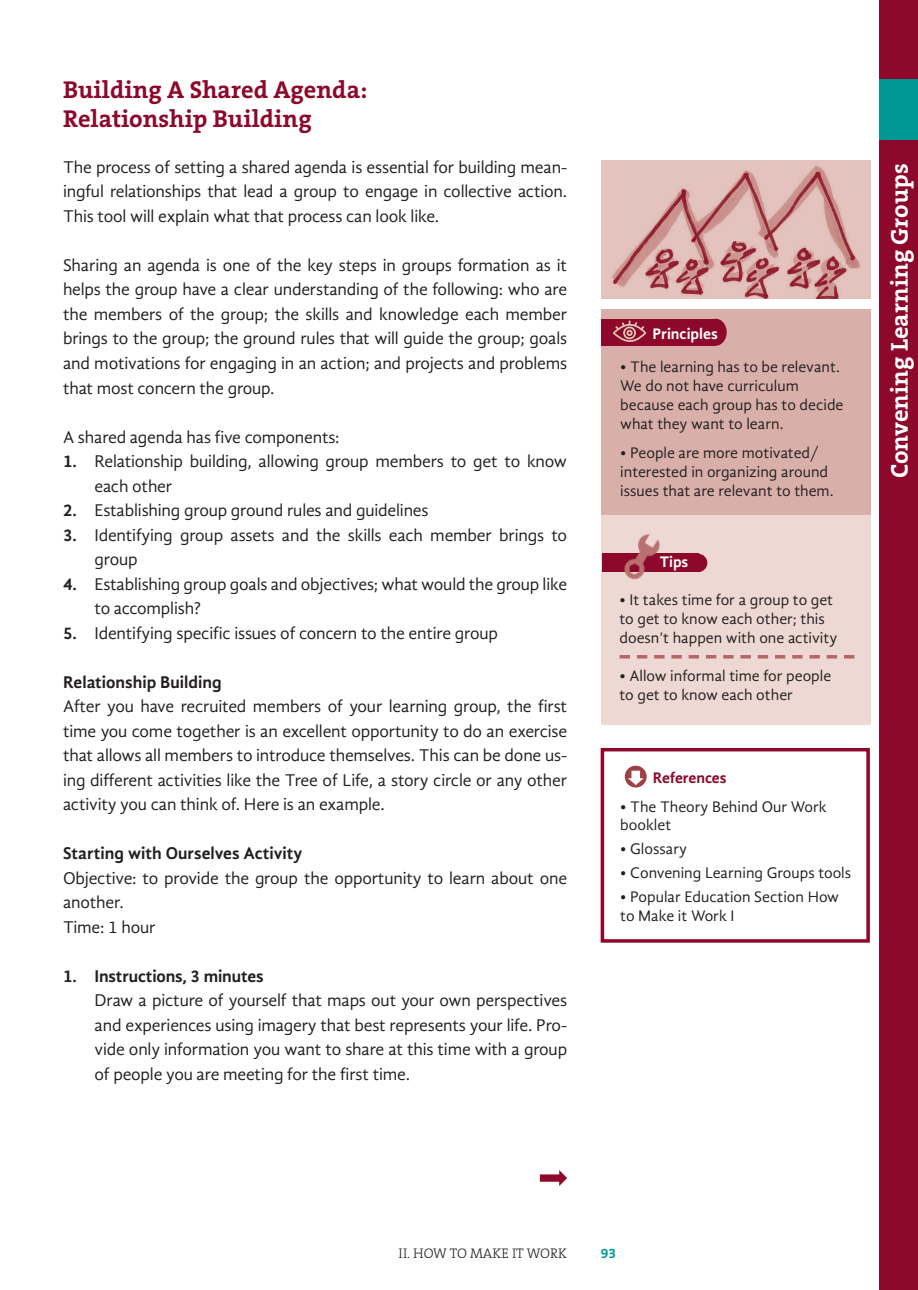
<style>
.page{position:relative;width:918px;height:1290px;background:#fff}
.page>*{position:absolute;margin:0;border:0;box-sizing:border-box;transform-origin:0 0}
.t1{font:700 24.5px/29.4px "The Serif B7";color:#8d082a}
.t2{font:700 24.5px "The Serif B7";color:#fff}
.t3{font:17.5px/24.5px "Gandhi Sans";letter-spacing:-.01em;color:#231f20;text-align:justify}
.t4{font:700 17.5px "Gandhi Sans";color:#231f20}
.t5{font:15.75px/18.9px "Gandhi Sans";color:#231f20}
.t6{font:700 15.75px "Gandhi Sans";color:#fff}
.t7{font:700 15.75px "Gandhi Sans";color:#8d082a}
.t8{font:300 14px "The Serif B3";color:#231f20}
.t9{font:700 14px "The Serif B7";color:#009897}
.s1{font-weight:700}
</style>
<div class="page">
<div style="left:879px;top:0;width:39px;height:1290px;background:#8d082a"></div>
<div style="left:879px;top:79px;width:39px;height:61px;background:#009897"></div>
<div style="left:601px;top:309px;width:270px;height:415px;background:#edd8d4"></div>
<div style="left:601px;top:309px;width:270px;height:206px;background:#d9b0a9"></div>
<div style="left:602px;top:554px;width:96px;height:18px;background:#8d082a"></div>
<div style="left:689px;top:554px;width:18px;height:18px;background:#8d082a;border-radius:50%"></div>
<img style="left:616px;top:534px;width:53px;height:46px">
<div style="left:600px;top:748px;width:270px;height:195px;border:4px solid #8d082a"></div>
<svg style="left:540px;top:1170px;width:27px;height:16px"></svg>
<svg style="left:619px;top:655px;width:235px;height:3px"></svg>
<div style="left:601px;top:319px;width:115px;height:27px;background:#8d082a"></div>
<div style="left:705px;top:319px;width:21px;height:27px;background:#8d082a;border-radius:50%"></div>
<svg style="left:613px;top:320px;width:34px;height:22px"></svg>
<div style="left:625px;top:766px;width:21px;height:21px;background:#a04046;border-radius:50%"></div>
<svg style="left:628px;top:771px;width:15px;height:14px"></svg>
<img style="left:601px;top:160px;width:270px;height:139px">
<h1 class="t1" style="left:63px;top:76px;width:306px">Building A Shared Agenda:<br>Relationship Building</h1>
<p class="t3" style="left:63px;top:155px;width:506px">The process of setting a shared agenda is essential for building mean&shy;ingful relationships that lead a group to engage in collective action.<br>This tool will explain what that process can look like.</p>
<p class="t3" style="left:63px;top:253px;width:506px">Sharing an agenda is one of the key steps in groups formation as it helps the group have a clear understanding of the following: who are the members of the group; the skills and knowledge each member brings to the group; the ground rules that will guide the group; goals and motivations for engaging in an action; and projects and problems that most concern the group.</p>
<p class="t3" style="left:63px;top:424px;width:278px">A shared agenda has five components:</p>
<p class="t3" style="left:94px;top:449px;width:474px;text-indent:-32px"><span class="s1">1.</span> Relationship building, allowing group members to get to know each other</p>
<p class="t3" style="left:63px;top:498px;width:367px"><span class="s1">2.</span> Establishing group ground rules and guidelines</p>
<p class="t3" style="left:94px;top:522px;width:474px;text-indent:-32px"><span class="s1">3.</span> Identifying group assets and the skills each member brings to group</p>
<p class="t3" style="left:94px;top:571px;width:474px;text-indent:-32px"><span class="s1">4.</span> Establishing group goals and objectives; what would the group like to accomplish?</p>
<p class="t3" style="left:63px;top:620px;width:436px"><span class="s1">5.</span> Identifying specific issues of concern to the entire group</p>
<p class="t4" style="left:63px;top:671px;width:160px">Relationship Building</p>
<p class="t3" style="left:63px;top:694px;width:506px">After you have recruited members of your learning group, the first time you come together is an excellent opportunity to do an exercise that allows all members to introduce themselves. This can be done us&shy;ing different activities like the Tree of Life, a story circle or any other activity you can think of. Here is an example.</p>
<p class="t4" style="left:63px;top:843px;width:241px">Starting with Ourselves Activity</p>
<p class="t3" style="left:63px;top:865px;width:506px;text-align:left">Objective: to provide the group the opportunity to learn about one another.<br>Time: 1 hour</p>
<p class="t4" style="left:63px;top:965px;width:202px">1. Instructions, 3 minutes</p>
<p class="t3" style="left:94px;top:988px;width:474px">Draw a picture of yourself that maps out your own perspectives and experiences using imagery that best represents your life. Pro&shy;vide only information you want to share at this time with a group of people you are meeting for the first time.</p>
<p class="t6" style="left:652px;top:324px;width:67px">Principles</p>
<p class="t5" style="left:620px;top:358px;width:225px">• The learning has to be relevant.<br>We do not have curriculum because each group has to decide what they want to learn.</p>
<p class="t5" style="left:620px;top:443px;width:215px">• People are more motivated/ interested in organizing around issues that are relevant to them.</p>
<p class="t6" style="left:659px;top:553px;width:30px">Tips</p>
<p class="t5" style="left:619px;top:590px;width:219px">• It takes time for a group to get to get to know each other; this doesn’t happen with one activity</p>
<p class="t5" style="left:619px;top:666px;width:213px">• Allow informal time for people to get to know each other</p>
<p class="t7" style="left:653px;top:768px;width:75px">References</p>
<p class="t5" style="left:620px;top:797px;width:208px">• The Theory Behind Our Work booklet</p>
<p class="t5" style="left:620px;top:839px;width:68px">• Glossary</p>
<p class="t5" style="left:620px;top:863px;width:232px">• Convening Learning Groups tools</p>
<p class="t5" style="left:620px;top:887px;width:220px">• Popular Education Section How to Make it Work I</p>
<h1 class="t2" style="left:887px;top:478px;width:316px;rotate:-90deg">Convening Learning Groups</h1>
<p class="t8" style="left:398px;top:1246px;width:170px">II. HOW TO MAKE IT WORK</p>
<p class="t9" style="left:600px;top:1245px;width:17px">93</p>
</div>
